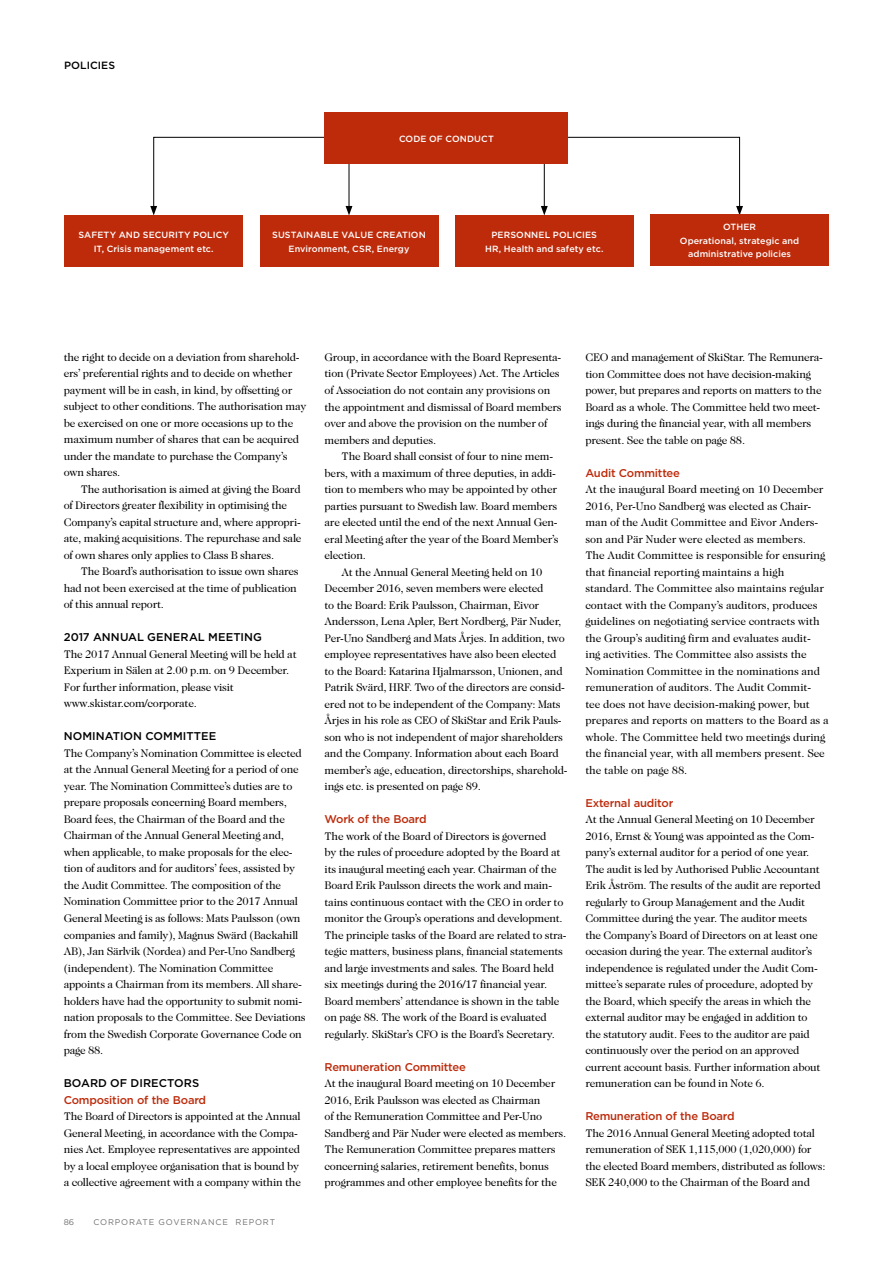
<style>
.page{position:relative;width:893px;height:1263px;background:#fff}
.page>*{position:absolute;margin:0;border:0;box-sizing:border-box;transform-origin:0 0}
.t1{font:11.25px/16.5px "Caslon 224 Std";letter-spacing:-.02em;color:#000}
.t2{font:500 11.25px "Gotham";letter-spacing:-.02em;color:#bd2b0b}
.t3{font:500 11.25px "Gotham";letter-spacing:.01em;color:#000}
.t4{font:500 10.5px "Gotham";letter-spacing:.01em;color:#000}
.t5{font:500 9px/13.5px "Gotham";letter-spacing:.01em;color:#fff;text-align:center}
.t6{font:8.25px "Gotham";letter-spacing:.1em;color:#706f6f}
</style>
<div class="page">
<hr style="left:349px;top:135px;width:1px;height:73px;background:#000">
<svg style="left:346px;top:206px;width:6px;height:9px"></svg>
<svg style="left:150px;top:137px;width:180px;height:78px"></svg>
<hr style="left:544px;top:142px;width:1px;height:66px;background:#000">
<svg style="left:541px;top:206px;width:7px;height:9px"></svg>
<svg style="left:559px;top:137px;width:184px;height:77px"></svg>
<div style="left:325px;top:112px;width:243px;height:51px;background:#bd2b0b"></div>
<div style="left:650px;top:214px;width:179px;height:51px;background:#bd2b0b"></div>
<div style="left:455px;top:216px;width:179px;height:51px;background:#bd2b0b"></div>
<div style="left:260px;top:216px;width:178px;height:51px;background:#bd2b0b"></div>
<div style="left:64px;top:216px;width:179px;height:51px;background:#bd2b0b"></div>
<p class="t4" style="left:64px;top:59px;width:53px">POLICIES</p>
<p class="t5" style="left:79px;top:228px;width:152px">SAFETY AND SECURITY POLICY<br>IT, Crisis management etc.</p>
<p class="t5" style="left:399px;top:131px;width:96px">CODE OF CONDUCT</p>
<p class="t5" style="left:272px;top:228px;width:155px">SUSTAINABLE VALUE CREATION<br>Environment, CSR, Energy</p>
<p class="t5" style="left:485px;top:228px;width:120px">PERSONNEL POLICIES<br>HR, Health and safety etc.</p>
<p class="t5" style="left:680px;top:220px;width:121px">OTHER<br>Operational, strategic and administrative policies</p>
<p class="t1" style="left:64px;top:349px;width:244px">the right to decide on a deviation from sharehold&shy;ers’ preferential rights and to decide on whether payment will be in cash, in kind, by offsetting or subject to other conditions. The authorisation may be exercised on one or more occasions up to the maximum number of shares that can be acquired under the mandate to purchase the Company’s own shares.</p>
<p class="t1" style="left:64px;top:481px;width:239px;text-indent:17px">The authorisation is aimed at giving the Board of Directors greater flexibility in optimising the Company’s capital structure and, where appropri&shy;ate, making acquisitions. The repurchase and sale of own shares only applies to Class B shares.</p>
<p class="t1" style="left:64px;top:563px;width:236px;text-indent:17px">The Board’s authorisation to issue own shares had not been exercised at the time of publication of this annual report.</p>
<p class="t3" style="left:64px;top:630px;width:200px">2017 ANNUAL GENERAL MEETING</p>
<p class="t1" style="left:64px;top:646px;width:234px">The 2017 Annual General Meeting will be held at Experium in Sälen at 2.00 p.m. on 9 December.<br>For further information, please visit www.skistar.com/corporate.</p>
<p class="t3" style="left:64px;top:729px;width:154px">NOMINATION COMMITTEE</p>
<p class="t1" style="left:64px;top:745px;width:243px">The Company’s Nomination Committee is elected at the Annual General Meeting for a period of one year. The Nomination Committee’s duties are to prepare proposals concerning Board members, Board fees, the Chairman of the Board and the Chairman of the Annual General Meeting and, when applicable, to make proposals for the elec&shy;tion of auditors and for auditors’ fees, assisted by the Audit Committee. The composition of the Nomination Committee prior to the 2017 Annual General Meeting is as follows: Mats Paulsson (own companies and family), Magnus Swärd (Backahill AB), Jan Särlvik (Nordea) and Per-Uno Sandberg (independent). The Nomination Committee appoints a Chairman from its members. All share&shy;holders have had the opportunity to submit nomi&shy;nation proposals to the Committee. See Deviations from the Swedish Corporate Governance Code on page 88.</p>
<p class="t3" style="left:64px;top:1076px;width:137px">BOARD OF DIRECTORS</p>
<p class="t2" style="left:64px;top:1092px;width:144px">Composition of the Board</p>
<p class="t1" style="left:64px;top:1108px;width:239px">The Board of Directors is appointed at the Annual General Meeting, in accordance with the Compa&shy;nies Act. Employee representatives are appointed by a local employee organisation that is bound by a collective agreement with a company within the</p>
<p class="t6" style="left:64px;top:1217px;width:12px">86</p>
<p class="t6" style="left:94px;top:1217px;width:183px">CORPORATE GOVERNANCE REPORT</p>
<p class="t1" style="left:325px;top:349px;width:238px">Group, in accordance with the Board Representa&shy;tion (Private Sector Employees) Act. The Articles of Association do not contain any provisions on the appointment and dismissal of Board members over and above the provision on the number of members and deputies.</p>
<p class="t1" style="left:325px;top:448px;width:235px;text-indent:17px">The Board shall consist of four to nine mem&shy;bers, with a maximum of three deputies, in addi&shy;tion to members who may be appointed by other parties pursuant to Swedish law. Board members are elected until the end of the next Annual Gen&shy;eral Meeting after the year of the Board Member’s election.</p>
<p class="t1" style="left:325px;top:563px;width:244px;text-indent:17px">At the Annual General Meeting held on 10<br>December 2016, seven members were elected<br>to the Board: Erik Paulsson, Chairman, Eivor Andersson, Lena Apler, Bert Nordberg, Pär Nuder, Per-Uno Sandberg and Mats Årjes. In addition, two employee representatives have also been elected to the Board: Katarina Hjalmarsson, Unionen, and Patrik Svärd, HRF. Two of the directors are consid&shy;ered not to be independent of the Company: Mats Årjes in his role as CEO of SkiStar and Erik Pauls&shy;son who is not independent of major shareholders and the Company. Information about each Board member’s age, education, directorships, sharehold&shy;ings etc. is presented on page 89.</p>
<p class="t2" style="left:325px;top:812px;width:104px">Work of the Board</p>
<p class="t1" style="left:325px;top:827px;width:243px">The work of the Board of Directors is governed<br>by the rules of procedure adopted by the Board at its inaugural meeting each year. Chairman of the Board Erik Paulsson directs the work and main&shy;tains continuous contact with the CEO in order to monitor the Group’s operations and development.<br>The principle tasks of the Board are related to stra&shy;tegic matters, business plans, financial statements and large investments and sales. The Board held six meetings during the 2016/17 financial year.<br>Board members’ attendance is shown in the table on page 88. The work of the Board is evaluated regularly. SkiStar’s CFO is the Board’s Secretary.</p>
<p class="t2" style="left:325px;top:1059px;width:143px">Remuneration Committee</p>
<p class="t1" style="left:325px;top:1075px;width:243px">At the inaugural Board meeting on 10 December 2016, Erik Paulsson was elected as Chairman<br>of the Remuneration Committee and Per-Uno Sandberg and Pär Nuder were elected as members.<br>The Remuneration Committee prepares matters concerning salaries, retirement benefits, bonus programmes and other employee benefits for the</p>
<p class="t1" style="left:585px;top:349px;width:239px">CEO and management of SkiStar. The Remunera&shy;tion Committee does not have decision-making power, but prepares and reports on matters to the Board as a whole. The Committee held two meet&shy;ings during the financial year, with all members present. See the table on page 88.</p>
<p class="t2" style="left:585px;top:465px;width:96px">Audit Committee</p>
<p class="t1" style="left:585px;top:481px;width:245px">At the inaugural Board meeting on 10 December 2016, Per-Uno Sandberg was elected as Chair&shy;man of the Audit Committee and Eivor Anders&shy;son and Pär Nuder were elected as members.<br>The Audit Committee is responsible for ensuring that financial reporting maintains a high standard. The Committee also maintains regular contact with the Company’s auditors, produces guidelines on negotiating service contracts with the Group’s auditing firm and evaluates audit&shy;ing activities. The Committee also assists the Nomination Committee in the nominations and remuneration of auditors. The Audit Commit&shy;tee does not have decision-making power, but prepares and reports on matters to the Board as a whole. The Committee held two meetings during the financial year, with all members present. See the table on page 88.</p>
<p class="t2" style="left:585px;top:795px;width:89px">External auditor</p>
<p class="t1" style="left:585px;top:811px;width:237px">At the Annual General Meeting on 10 December 2016, Ernst &amp; Young was appointed as the Com&shy;pany’s external auditor for a period of one year.<br>The audit is led by Authorised Public Accountant Erik Åström. The results of the audit are reported regularly to Group Management and the Audit Committee during the year. The auditor meets the Company’s Board of Directors on at least one occasion during the year. The external auditor’s independence is regulated under the Audit Com&shy;mittee’s separate rules of procedure, adopted by the Board, which specify the areas in which the external auditor may be engaged in addition to the statutory audit. Fees to the auditor are paid continuously over the period on an approved current account basis. Further information about remuneration can be found in Note 6.</p>
<p class="t2" style="left:585px;top:1109px;width:151px">Remuneration of the Board</p>
<p class="t1" style="left:585px;top:1125px;width:242px">The 2016 Annual General Meeting adopted total remuneration of SEK 1,115,000 (1,020,000) for the elected Board members, distributed as follows:<br>SEK 240,000 to the Chairman of the Board and</p>
</div>
